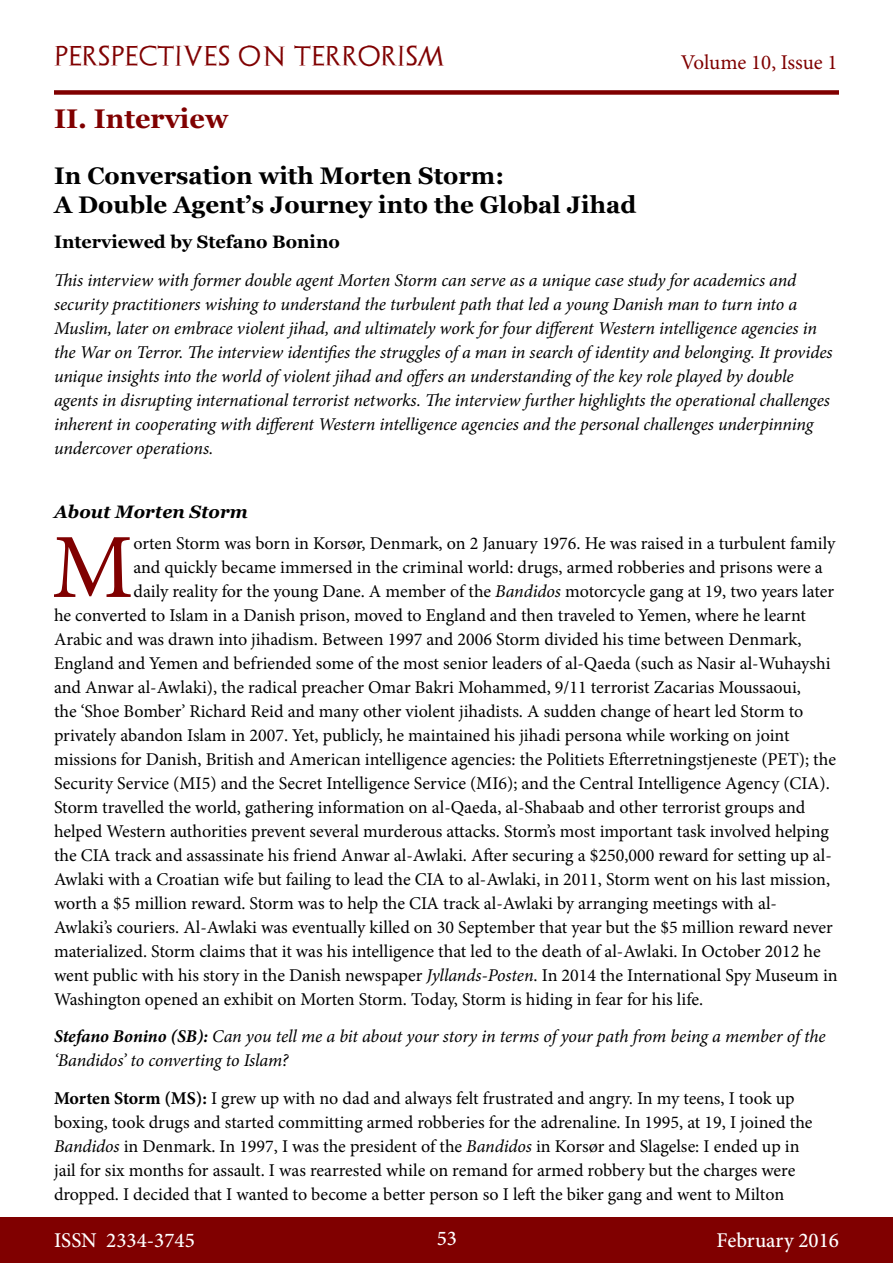
<style>
.page{position:relative;width:893px;height:1263px;background:#fff}
.page>*{position:absolute;margin:0;border:0;box-sizing:border-box;transform-origin:0 0}
.t1{font:91.8px "Minion Pro";color:#800000}
.t2{font:700 27px "Georgia";color:#800000}
.t3{font:700 24px/28.8px "Georgia";color:#000}
.t4{font:500 21px "Minion Pro";color:#fff}
.t5{font:21px "Archeologicaps";letter-spacing:.045em;color:#800000}
.t6{font:21px "Minion Pro";letter-spacing:-.005em;color:#800000}
.t7{font:18px/24px "Minion Pro";color:#000}
.t8{font:italic 18px/24px "Minion Pro";letter-spacing:-.01em;color:#000}
.t9{font:700 18px "Georgia";color:#000}
.t10{font:italic 700 18px "Georgia";color:#000}
.s1{font-style:italic}
.s2{font-weight:700}
</style>
<div class="page">
<div style="left:0;top:1217px;width:893px;height:46px;background:#800000"></div>
<div style="left:54px;top:90px;width:785px;height:5px;background:#800000"></div>
<p class="t5" style="left:54px;top:43px;width:392px">PERSPECTIVES ON TERRORISM</p>
<p class="t6" style="left:681px;top:48px;width:158px">Volume 10, Issue 1</p>
<h2 class="t2" style="left:54px;top:99px;width:176px">II. Interview</h2>
<h3 class="t3" style="left:54px;top:160px;width:584px">In Conversation with Morten Storm:<br>A Double Agent’s Journey into the Global Jihad</h3>
<p class="t9" style="left:54px;top:228px;width:287px">Interviewed by Stefano Bonino</p>
<p class="t8" style="left:54px;top:268px;width:780px">This interview with former double agent Morten Storm can serve as a unique case study for academics and security practitioners wishing to understand the turbulent path that led a young Danish man to turn into a Muslim, later on embrace violent jihad, and ultimately work for four different Western intelligence agencies in the War on Terror. The interview identifies the struggles of a man in search of identity and belonging. It provides unique insights into the world of violent jihad and offers an understanding of the key role played by double agents in disrupting international terrorist networks. The interview further highlights the operational challenges inherent in cooperating with different Western intelligence agencies and the personal challenges underpinning undercover operations.</p>
<p class="t10" style="left:54px;top:498px;width:195px">About Morten Storm</p>
<h1 class="t1" style="left:52px;top:506px;width:83px">M</h1>
<p class="t7" style="left:133px;top:531px;width:704px">orten Storm was born in Korsør, Denmark, on 2 January 1976. He was raised in a turbulent family</p>
<p class="t7" style="left:133px;top:555px;width:691px">and quickly became immersed in the criminal world: drugs, armed robberies and prisons were a</p>
<p class="t7" style="left:133px;top:579px;width:702px">daily reality for the young Dane. A member of the <span class="s1">Bandidos</span> motorcycle gang at 19, two years later</p>
<p class="t7" style="left:54px;top:603px;width:754px">he converted to Islam in a Danish prison, moved to England and then traveled to Yemen, where he learnt</p>
<p class="t7" style="left:54px;top:627px;width:749px">Arabic and was drawn into jihadism. Between 1997 and 2006 Storm divided his time between Denmark,</p>
<p class="t7" style="left:54px;top:651px;width:778px">England and Yemen and befriended some of the most senior leaders of al-Qaeda (such as Nasir al-Wuhayshi</p>
<p class="t7" style="left:54px;top:675px;width:748px">and Anwar al-Awlaki), the radical preacher Omar Bakri Mohammed, 9/11 terrorist Zacarias Moussaoui,</p>
<p class="t7" style="left:54px;top:699px;width:751px">the ‘Shoe Bomber’ Richard Reid and many other violent jihadists. A sudden change of heart led Storm to</p>
<p class="t7" style="left:54px;top:723px;width:737px">privately abandon Islam in 2007. Yet, publicly, he maintained his jihadi persona while working on joint</p>
<p class="t7" style="left:54px;top:747px;width:784px">missions for Danish, British and American intelligence agencies: the Politiets Efterretningstjeneste (PET); the</p>
<p class="t7" style="left:54px;top:771px;width:777px">Security Service (MI5) and the Secret Intelligence Service (MI6); and the Central Intelligence Agency (CIA).</p>
<p class="t7" style="left:54px;top:795px;width:753px">Storm travelled the world, gathering information on al-Qaeda, al-Shabaab and other terrorist groups and</p>
<p class="t7" style="left:54px;top:819px;width:776px">helped Western authorities prevent several murderous attacks. Storm’s most important task involved helping</p>
<p class="t7" style="left:54px;top:843px;width:779px">the CIA track and assassinate his friend Anwar al-Awlaki. After securing a $250,000 reward for setting up al-</p>
<p class="t7" style="left:54px;top:867px;width:778px">Awlaki with a Croatian wife but failing to lead the CIA to al-Awlaki, in 2011, Storm went on his last mission,</p>
<p class="t7" style="left:54px;top:891px;width:724px">worth a $5 million reward. Storm was to help the CIA track al-Awlaki by arranging meetings with al-</p>
<p class="t7" style="left:54px;top:915px;width:780px">Awlaki’s couriers. Al-Awlaki was eventually killed on 30 September that year but the $5 million reward never</p>
<p class="t7" style="left:54px;top:939px;width:768px">materialized. Storm claims that it was his intelligence that led to the death of al-Awlaki. In October 2012 he</p>
<p class="t7" style="left:54px;top:963px;width:785px">went public with his story in the Danish newspaper <span class="s1">Jyllands-Posten</span>. In 2014 the International Spy Museum in</p>
<p class="t7" style="left:54px;top:987px;width:651px">Washington opened an exhibit on Morten Storm. Today, Storm is hiding in fear for his life.</p>
<p class="t8" style="left:54px;top:1024px;width:773px"><span class="s2">Stefano Bonino (SB):</span> Can you tell me a bit about your story in terms of your path from being a member of the ‘Bandidos’ to converting to Islam?</p>
<p class="t7" style="left:54px;top:1086px;width:760px"><span class="s2">Morten Storm (MS):</span> I grew up with no dad and always felt frustrated and angry. In my teens, I took up boxing, took drugs and started committing armed robberies for the adrenaline. In 1995, at 19, I joined the <span class="s1">Bandidos</span> in Denmark. In 1997, I was the president of the <span class="s1">Bandidos</span> in Korsør and Slagelse: I ended up in jail for six months for assault. I was rearrested while on remand for armed robbery but the charges were dropped. I decided that I wanted to become a better person so I left the biker gang and went to Milton</p>
<p class="t4" style="left:54px;top:1226px;width:142px">ISSN 2334-3745</p>
<p class="t4" style="left:437px;top:1224px;width:22px">53</p>
<p class="t4" style="left:717px;top:1226px;width:124px">February 2016</p>
</div>
